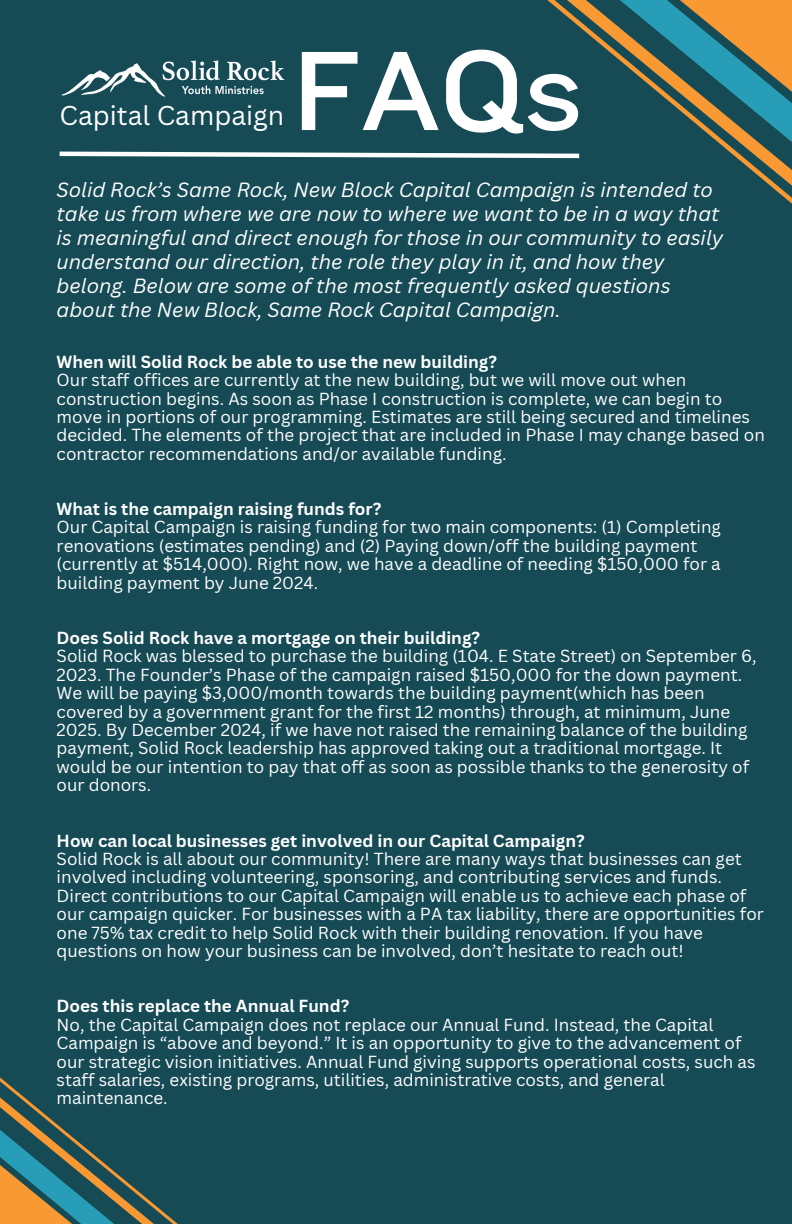
<style>
.page{position:relative;width:792px;height:1224px;background:#164a55}
.page>*{position:absolute;margin:0;border:0;box-sizing:border-box;transform-origin:0 0}
.t1{font:117.2px "Knockout 32";color:#fff}
.t2{font:26.4px "Canva Sans";color:#fff}
.t3{font:italic 20px/24px "Canva Sans";color:#fff}
.t4{font:17px/18.4px "Canva Sans";color:#fff}
.t5{font:700 17px "Canva Sans";color:#fff}
</style>
<div class="page">
<svg style="left:547px;top:0;width:245px;height:204px"></svg>
<img style="left:61px;top:60px;width:224px;height:37px">
<svg style="left:0;top:1077px;width:178px;height:147px"></svg>
<svg style="left:59px;top:149px;width:525px;height:11px"></svg>
<p class="t2" style="left:60px;top:97px;width:226px">Capital Campaign</p>
<h2 class="t1" style="left:293px;top:18px;width:292px">FAQs</h2>
<h3 class="t3" style="left:57px;top:177px;width:668px">Solid Rock’s Same Rock, New Block Capital Campaign is intended to take us from where we are now to where we want to be in a way that is meaningful and direct enough for those in our community to easily understand our direction, the role they play in it, and how they belong. Below are some of the most frequently asked questions about the New Block, Same Rock Capital Campaign.</h3>
<p class="t5" style="left:57px;top:350px;width:442px">When will Solid Rock be able to use the new building?</p>
<p class="t4" style="left:57px;top:370px;width:710px">Our staff offices are currently at the new building, but we will move out when construction begins. As soon as Phase I construction is complete, we can begin to move in portions of our programming. Estimates are still being secured and timelines decided. The elements of the project that are included in Phase I may change based on contractor recommendations and/or available funding.</p>
<p class="t5" style="left:57px;top:497px;width:326px">What is the campaign raising funds for?</p>
<p class="t4" style="left:57px;top:518px;width:666px">Our Capital Campaign is raising funding for two main components: (1) Completing renovations (estimates pending) and (2) Paying down/off the building payment (currently at $514,000). Right now, we have a deadline of needing $150,000 for a building payment by June 2024.</p>
<p class="t5" style="left:57px;top:626px;width:425px">Does Solid Rock have a mortgage on their building?</p>
<p class="t4" style="left:57px;top:647px;width:701px">Solid Rock was blessed to purchase the building (104. E State Street) on September 6, 2023. The Founder’s Phase of the campaign raised $150,000 for the down payment.<br>We will be paying $3,000/month towards the building payment(which has been covered by a government grant for the first 12 months) through, at minimum, June 2025. By December 2024, if we have not raised the remaining balance of the building payment, Solid Rock leadership has approved taking out a traditional mortgage. It would be our intention to pay that off as soon as possible thanks to the generosity of our donors.</p>
<p class="t5" style="left:57px;top:828px;width:530px">How can local businesses get involved in our Capital Campaign?</p>
<p class="t4" style="left:57px;top:849px;width:709px">Solid Rock is all about our community! There are many ways that businesses can get involved including volunteering, sponsoring, and contributing services and funds.<br>Direct contributions to our Capital Campaign will enable us to achieve each phase of our campaign quicker. For businesses with a PA tax liability, there are opportunities for one 75% tax credit to help Solid Rock with their building renovation. If you have questions on how your business can be involved, don’t hesitate to reach out!</p>
<p class="t5" style="left:57px;top:994px;width:294px">Does this replace the Annual Fund?</p>
<p class="t4" style="left:57px;top:1015px;width:700px">No, the Capital Campaign does not replace our Annual Fund. Instead, the Capital Campaign is “above and beyond.” It is an opportunity to give to the advancement of our strategic vision initiatives. Annual Fund giving supports operational costs, such as staff salaries, existing programs, utilities, administrative costs, and general maintenance.</p>
</div>
